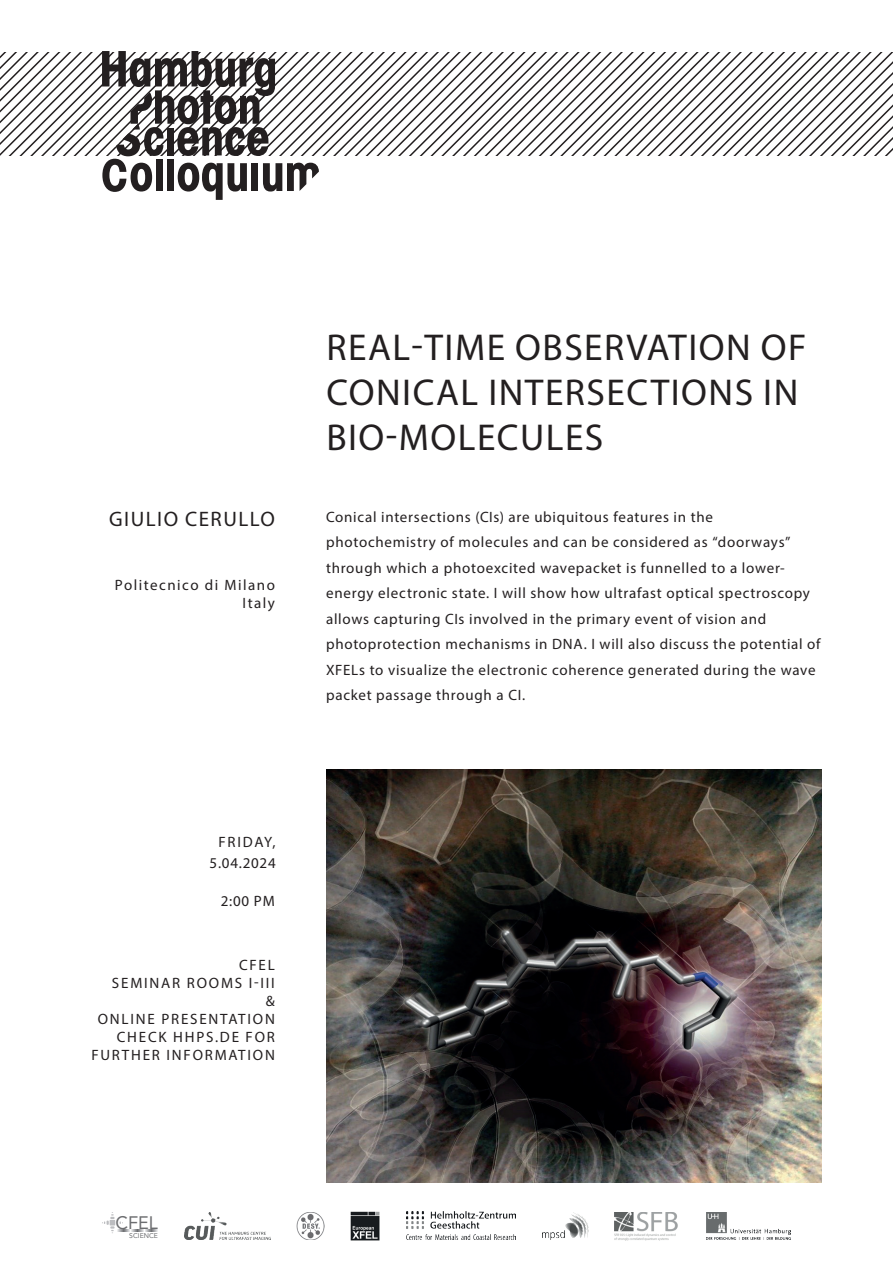
<style>
.page{position:relative;width:893px;height:1263px;background:#fff}
.page>*{position:absolute;margin:0;border:0;box-sizing:border-box;transform-origin:0 0}
.t1{font:37.5px/45px "Myriad Pro";letter-spacing:.04em;color:#231f20}
.t2{font:21px "Myriad Pro";letter-spacing:.07em;color:#231f20}
.t3{font:18px "Avenir LT Std";color:#6c6d70}
.t4{font:15px/25.5px "Myriad Pro";letter-spacing:.05em;color:#231f20;text-align:center}
.t5{font:15px/18px "Myriad Pro";letter-spacing:.12em;color:#231f20;text-align:right}
.t6{font:15px/18px "Myriad Pro";letter-spacing:.1em;color:#231f20;text-align:right}
.t7{font:6.9px "Avenir LT Std";color:#6c6d70}
</style>
<div class="page">
<img style="left:326px;top:770px;width:496px;height:413px">
<svg style="left:0;top:52px;width:893px;height:104px"></svg>
<svg style="left:102px;top:51px;width:217px;height:149px"></svg>
<svg style="left:102px;top:1212px;width:56px;height:21px"></svg>
<img style="left:184px;top:1212px;width:86px;height:28px">
<img style="left:297px;top:1212px;width:28px;height:28px">
<img style="left:351px;top:1211px;width:29px;height:29px">
<img style="left:615px;top:1212px;width:63px;height:29px">
<img style="left:707px;top:1212px;width:84px;height:27px">
<img style="left:542px;top:1212px;width:46px;height:27px">
<img style="left:406px;top:1211px;width:110px;height:28px">
<h2 class="t2" style="left:109px;top:506px;width:167px">GIULIO CERULLO</h2>
<p class="t6" style="left:115px;top:575px;width:162px">Politecnico di Milano<br>Italy</p>
<h1 class="t1" style="left:326px;top:324px;width:481px">REAL-TIME OBSERVATION OF<br>CONICAL INTERSECTIONS IN<br>BIO-MOLECULES</h1>
<p class="t4" style="left:326px;top:504px;width:496px;text-align:left">Conical intersections (CIs) are ubiquitous features in the photochemistry of molecules and can be considered as “doorways” through which a photoexcited wavepacket is funnelled to a lower&shy;energy electronic state. I will show how ultrafast optical spectroscopy allows capturing CIs involved in the primary event of vision and photoprotection mechanisms in DNA. I will also discuss the potential of XFELs to visualize the electronic coherence generated during the wave packet passage through a CI.</p>
<p class="t4" style="left:210px;top:831px;width:68px;line-height:21px">FRIDAY,<br>5.04.2024</p>
<p class="t4" style="left:221px;top:888px;width:56px">2:00 PM</p>
<p class="t5" style="left:91px;top:956px;width:185px">CFEL<br>SEMINAR ROOMS I-III<br>&amp;<br>ONLINE PRESENTATION<br>CHECK HHPS.DE FOR<br>FURTHER INFORMATION</p>
<p class="t3" style="left:115px;top:1212px;width:44px">CFEL</p>
<p class="t7" style="left:129px;top:1232px;width:30px">SCIENCE</p>
</div>
